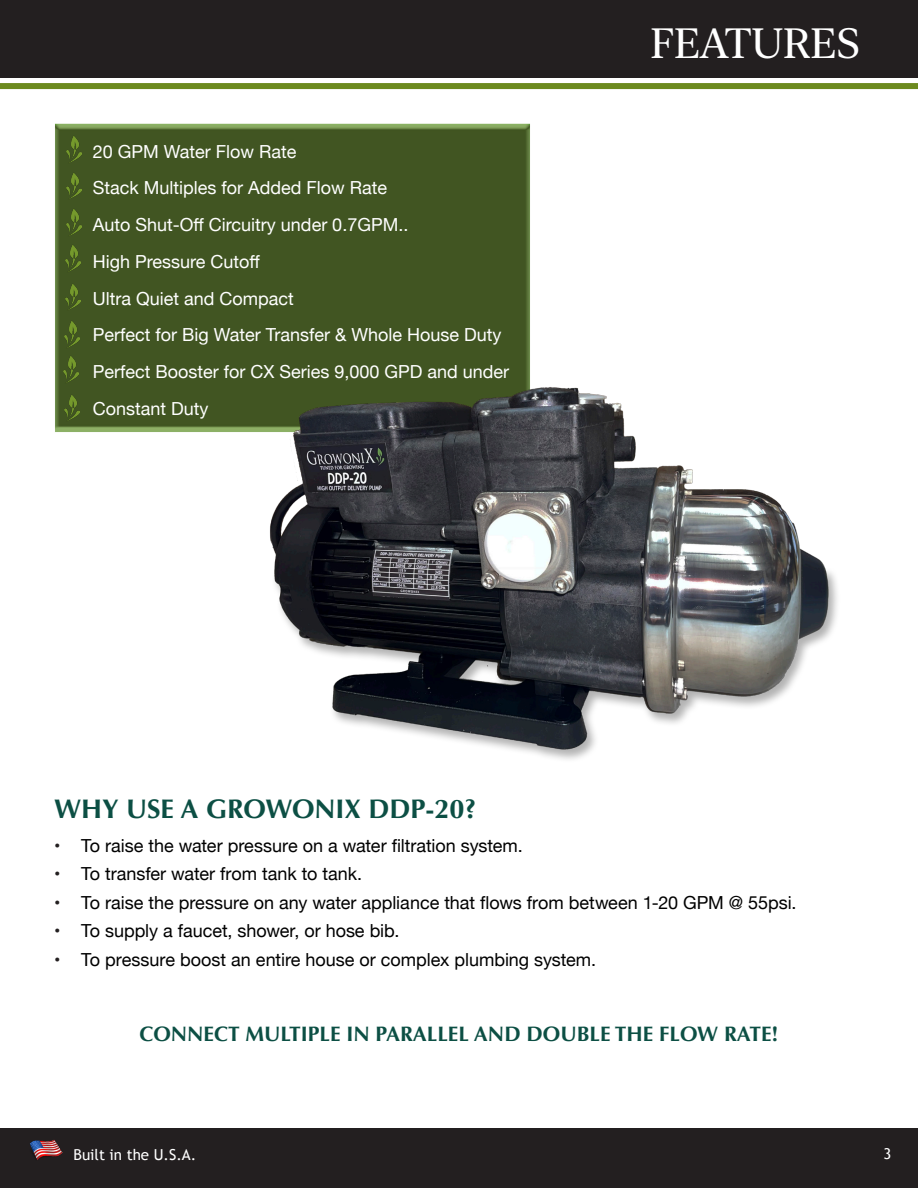
<style>
.page{position:relative;width:918px;height:1188px;background:#fff}
.page>*{position:absolute;margin:0;border:0;box-sizing:border-box;transform-origin:0 0}
.t1{font:500 42px "New York";color:#fff}
.t2{font:700 27px "Optima";color:#0c4f44}
.t3{font:700 21px "Optima";color:#0c4f44}
.t4{font:18px "Helvetica Neue";color:#000}
.t5{font:18px "Helvetica Neue";color:#fff}
.t6{font:15.15px "Trebuchet MS";color:#fff}
.t7{font:15px "Trebuchet MS";color:#fff}
.s1{color:#231f20}
</style>
<div class="page">
<div style="left:0;top:1128px;width:918px;height:60px;background:#231f20"></div>
<div style="left:0;top:0;width:918px;height:77px;background:#231f20"></div>
<div style="left:0;top:83px;width:918px;height:6px;background:#6c8a1f"></div>
<div style="left:55px;top:123px;width:475px;height:309px;background:#415522"></div>
<img style="left:67px;top:136px;width:15px;height:27px">
<img style="left:67px;top:172px;width:15px;height:28px">
<img style="left:65px;top:245px;width:15px;height:27px">
<img style="left:65px;top:283px;width:15px;height:28px">
<img style="left:64px;top:321px;width:15px;height:27px">
<img style="left:64px;top:356px;width:15px;height:27px">
<img style="left:65px;top:394px;width:15px;height:28px">
<img style="left:67px;top:209px;width:15px;height:27px">
<img style="left:30px;top:1140px;width:33px;height:20px">
<img style="left:254px;top:312px;width:583px;height:448px">
<p class="t5" style="left:93px;top:138px;width:205px">20 GPM Water Flow Rate</p>
<p class="t5" style="left:93px;top:175px;width:296px">Stack Multiples for Added Flow Rate</p>
<p class="t5" style="left:93px;top:212px;width:317px">Auto Shut-Off Circuitry under 0.7GPM..</p>
<p class="t5" style="left:93px;top:248px;width:169px">High Pressure Cutoff</p>
<p class="t5" style="left:93px;top:285px;width:203px">Ultra Quiet and Compact</p>
<p class="t5" style="left:93px;top:322px;width:410px">Perfect for Big Water Transfer &amp; Whole House Duty</p>
<p class="t5" style="left:93px;top:359px;width:418px">Perfect Booster for CX Series 9,000 GPD and under</p>
<p class="t5" style="left:93px;top:395px;width:117px">Constant Duty</p>
<p class="t1" style="left:650px;top:18px;width:211px">FEATURES</p>
<p class="t2" style="left:54px;top:793px;width:424px">WHY USE A GROWONIX DDP-20?</p>
<p class="t4" style="left:54px;top:833px;width:470px"><span class="s1">•</span> To raise the water pressure on a water filtration system.</p>
<p class="t4" style="left:54px;top:861px;width:310px"><span class="s1">•</span> To transfer water from tank to tank.</p>
<p class="t4" style="left:54px;top:890px;width:744px"><span class="s1">•</span> To raise the pressure on any water appliance that flows from between 1-20 GPM @ 55psi.</p>
<p class="t4" style="left:54px;top:918px;width:347px"><span class="s1">•</span> To supply a faucet, shower, or hose bib.</p>
<p class="t4" style="left:54px;top:947px;width:544px"><span class="s1">•</span> To pressure boost an entire house or complex plumbing system.</p>
<p class="t3" style="left:139px;top:1021px;width:641px">CONNECT MULTIPLE IN PARALLEL AND DOUBLE THE FLOW RATE!</p>
<p class="t6" style="left:74px;top:1146px;width:124px">Built in the U.S.A.</p>
<p class="t7" style="left:884px;top:1144px;width:9px">3</p>
</div>
